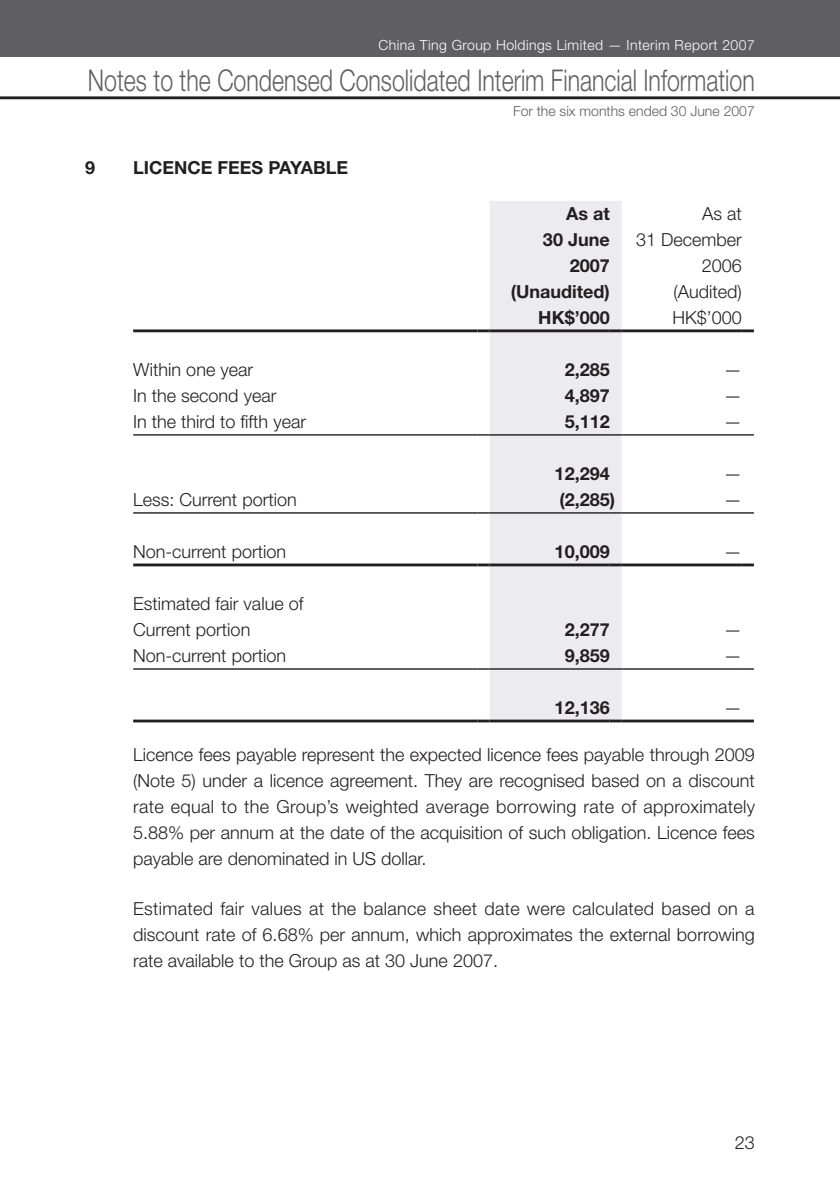
<style>
.page{position:relative;width:840px;height:1191px;background:#fff}
.page>*{position:absolute;margin:0;border:0;box-sizing:border-box;transform-origin:0 0}
.t1{font:300 30px "Helvetica Neue LT Std";color:#5f5f62;scale:.77 1}
.t2{font:300 18px/26px "Helvetica Neue LT Std";color:#231f20;text-align:justify}
.t3{font:700 18px/26px "Helvetica Neue LT Std";color:#231f20;text-align:right}
.t4{font:300 14px "Helvetica Neue LT Std";letter-spacing:.03em;color:#fff}
.t5{font:300 14px "Helvetica Neue LT Std";color:#5f5f62}
</style>
<div class="page">
<div style="left:0;top:0;width:839px;height:57px;background:#5f5f62"></div>
<hr style="left:0;top:96px;width:839px;height:3px;background:#231f20">
<div style="left:489px;top:201px;width:132px;height:518px;background:#ececee"></div>
<hr style="left:133px;top:719px;width:344px;height:3px;background:#231f20">
<svg style="left:477px;top:719px;width:12px;height:3px"></svg>
<hr style="left:489px;top:719px;width:120px;height:3px;background:#231f20">
<svg style="left:609px;top:719px;width:12px;height:3px"></svg>
<hr style="left:621px;top:719px;width:120px;height:3px;background:#231f20">
<svg style="left:741px;top:719px;width:12px;height:3px"></svg>
<hr style="left:133px;top:329px;width:344px;height:3px;background:#231f20">
<svg style="left:477px;top:329px;width:12px;height:3px"></svg>
<hr style="left:489px;top:329px;width:120px;height:3px;background:#231f20">
<svg style="left:609px;top:329px;width:12px;height:3px"></svg>
<hr style="left:621px;top:329px;width:120px;height:3px;background:#231f20">
<svg style="left:741px;top:329px;width:12px;height:3px"></svg>
<hr style="left:133px;top:668px;width:344px;height:1px;background:#231f20">
<svg style="left:477px;top:668px;width:12px;height:1px"></svg>
<hr style="left:489px;top:668px;width:120px;height:1px;background:#231f20">
<svg style="left:609px;top:668px;width:12px;height:1px"></svg>
<hr style="left:621px;top:668px;width:120px;height:1px;background:#231f20">
<svg style="left:741px;top:668px;width:12px;height:1px"></svg>
<hr style="left:133px;top:563px;width:344px;height:3px;background:#231f20">
<svg style="left:477px;top:563px;width:12px;height:3px"></svg>
<hr style="left:489px;top:563px;width:120px;height:3px;background:#231f20">
<svg style="left:609px;top:563px;width:12px;height:3px"></svg>
<hr style="left:621px;top:563px;width:120px;height:3px;background:#231f20">
<svg style="left:741px;top:563px;width:12px;height:3px"></svg>
<hr style="left:133px;top:512px;width:344px;height:1px;background:#231f20">
<svg style="left:477px;top:512px;width:12px;height:1px"></svg>
<hr style="left:489px;top:512px;width:120px;height:1px;background:#231f20">
<svg style="left:609px;top:512px;width:12px;height:1px"></svg>
<hr style="left:621px;top:512px;width:120px;height:1px;background:#231f20">
<svg style="left:741px;top:512px;width:12px;height:1px"></svg>
<hr style="left:133px;top:434px;width:344px;height:1px;background:#231f20">
<svg style="left:477px;top:434px;width:12px;height:1px"></svg>
<hr style="left:489px;top:434px;width:120px;height:1px;background:#231f20">
<svg style="left:609px;top:434px;width:12px;height:1px"></svg>
<hr style="left:621px;top:434px;width:120px;height:1px;background:#231f20">
<svg style="left:741px;top:434px;width:12px;height:1px"></svg>
<p class="t4" style="left:378px;top:37px;width:377px">China Ting Group Holdings Limited — Interim Report 2007</p>
<h1 class="t1" style="left:88px;top:62px;width:867px">Notes to the Condensed Consolidated Interim Financial Information</h1>
<p class="t3" style="left:85px;top:154px;width:12px">9</p>
<p class="t3" style="left:133px;top:154px;width:23px">LICENCE</p>
<p class="t3" style="left:217px;top:154px;width:23px">FEES</p>
<p class="t3" style="left:268px;top:154px;width:13px">PAYABLE</p>
<p class="t5" style="left:513px;top:102px;width:243px">For the six months ended 30 June 2007</p>
<p class="t3" style="left:542px;top:200px;width:68px">AS AT<br>30 JUNE<br>2007</p>
<p class="t2" style="left:635px;top:200px;width:107px;text-align:right">As at<br>31 December<br>2006</p>
<p class="t3" style="left:510px;top:278px;width:100px">(UNAUDITED)</p>
<p class="t2" style="left:673px;top:278px;width:70px">(Audited)</p>
<p class="t3" style="left:538px;top:304px;width:73px">HK$’000</p>
<p class="t2" style="left:672px;top:304px;width:71px">HK$’000</p>
<p class="t2" style="left:133px;top:356px;width:121px">Within one year</p>
<p class="t3" style="left:564px;top:356px;width:47px">2,285</p>
<p class="t2" style="left:723px;top:356px;width:19px">—</p>
<p class="t2" style="left:133px;top:382px;width:145px">In the second year</p>
<p class="t3" style="left:564px;top:382px;width:47px">4,897</p>
<p class="t2" style="left:723px;top:382px;width:19px">—</p>
<p class="t2" style="left:133px;top:408px;width:174px">In the third to fifth year</p>
<p class="t3" style="left:564px;top:408px;width:47px">5,112</p>
<p class="t2" style="left:723px;top:408px;width:19px">—</p>
<p class="t3" style="left:554px;top:460px;width:57px">12,294</p>
<p class="t2" style="left:723px;top:460px;width:19px">—</p>
<p class="t2" style="left:133px;top:486px;width:165px">Less: Current portion</p>
<p class="t3" style="left:559px;top:486px;width:57px">(2,285)</p>
<p class="t2" style="left:723px;top:486px;width:19px">—</p>
<p class="t2" style="left:133px;top:538px;width:154px">Non-current portion</p>
<p class="t3" style="left:554px;top:538px;width:57px">10,009</p>
<p class="t2" style="left:723px;top:538px;width:19px">—</p>
<p class="t2" style="left:133px;top:590px;width:172px">Estimated fair value of<br>Current portion</p>
<p class="t3" style="left:564px;top:616px;width:47px">2,277</p>
<p class="t2" style="left:723px;top:616px;width:19px">—</p>
<p class="t2" style="left:133px;top:642px;width:154px">Non-current portion</p>
<p class="t3" style="left:564px;top:642px;width:47px">9,859</p>
<p class="t2" style="left:723px;top:642px;width:19px">—</p>
<p class="t3" style="left:554px;top:694px;width:57px">12,136</p>
<p class="t2" style="left:723px;top:694px;width:19px">—</p>
<p class="t2" style="left:133px;top:741px;width:623px">Licence fees payable represent the expected licence fees payable through 2009 (Note 5) under a licence agreement. They are recognised based on a discount rate equal to the Group’s weighted average borrowing rate of approximately 5.88% per annum at the date of the acquisition of such obligation. Licence fees payable are denominated in US dollar.</p>
<p class="t2" style="left:133px;top:895px;width:622px">Estimated fair values at the balance sheet date were calculated based on a discount rate of 6.68% per annum, which approximates the external borrowing rate available to the Group as at 30 June 2007.</p>
<p class="t2" style="left:734px;top:1129px;width:22px">23</p>
</div>
